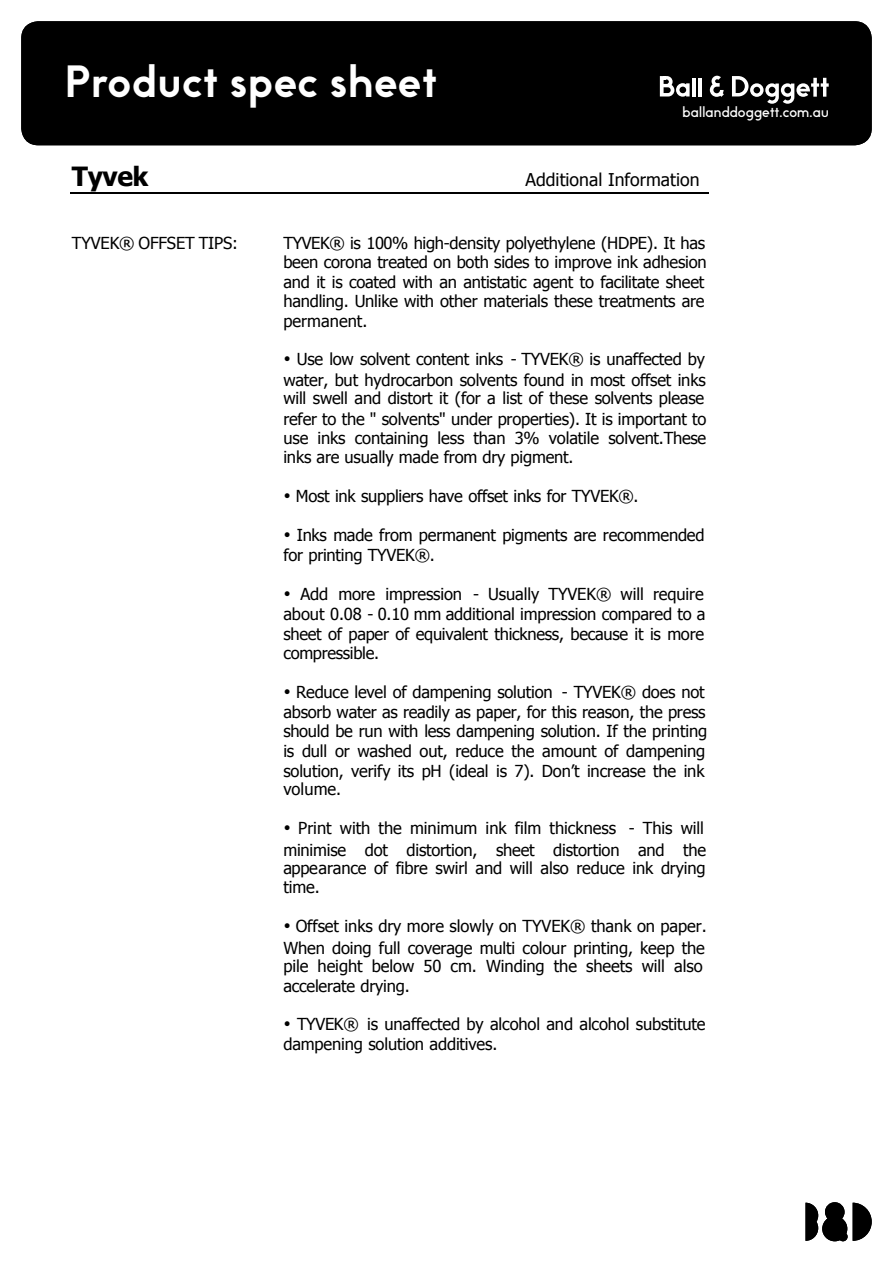
<style>
.page{position:relative;width:893px;height:1263px;background:#fff}
.page>*{position:absolute;margin:0;border:0;box-sizing:border-box;transform-origin:0 0}
.t1{font:700 41.1px "Futwora Pro";letter-spacing:-.03em;color:#fff}
.t2{font:700 26.4px "Tahoma";letter-spacing:-.015em;color:#000}
.t3{font:17.55px "Tahoma";color:#000}
.t4{font:16.5px/20px "Tahoma";letter-spacing:-.01em;color:#000}
.t5{font:13.5px "Futwora Pro";letter-spacing:-.03em;color:#fff}
</style>
<div class="page">
<div style="left:21px;top:21px;width:851px;height:124px;background:#000;border-radius:17px"></div>
<hr style="left:692px;top:78px;width:4px;height:18px;background:#fff">
<hr style="left:698px;top:78px;width:4px;height:18px;background:#fff">
<svg style="left:732px;top:76px;width:97px;height:28px"></svg>
<svg style="left:710px;top:76px;width:14px;height:21px"></svg>
<svg style="left:660px;top:76px;width:30px;height:21px"></svg>
<svg style="left:805px;top:1202px;width:67px;height:39px"></svg>
<hr style="left:70px;top:193px;width:638px;height:1px;background:#000">
<h1 class="t1" style="left:64px;top:51px;width:376px">Product spec sheet</h1>
<p class="t5" style="left:682px;top:102px;width:149px">ballanddoggett.com.au</p>
<h2 class="t2" style="left:72px;top:158px;width:78px">Tyvek</h2>
<p class="t3" style="left:525px;top:168px;width:176px">Additional Information</p>
<p class="t4" style="left:72px;top:232px;width:168px">TYVEK® OFFSET TIPS:</p>
<p class="t4" style="left:283px;top:232px;width:425px;text-align:justify">TYVEK® is 100% high-density polyethylene (HDPE). It has been corona treated on both sides to improve ink adhesion and it is coated with an antistatic agent to facilitate sheet</p>
<p class="t4" style="left:283px;top:290px;width:423px;line-height:20.4px">handling. Unlike with other materials these treatments are permanent.</p>
<p class="t4" style="left:283px;top:347px;width:424px;line-height:21.6px">• Use low solvent content inks - TYVEK® is unaffected by water, but hydrocarbon solvents found in most offset inks</p>
<p class="t4" style="left:283px;top:388px;width:425px">will swell and distort it (for a list of these solvents please refer to the " solvents" under properties). It is important to use inks containing less than 3% volatile solvent.These inks are usually made from dry pigment.</p>
<p class="t4" style="left:283px;top:485px;width:357px">• Most ink suppliers have offset inks for TYVEK®.</p>
<p class="t4" style="left:283px;top:524px;width:423px;line-height:20.4px">• Inks made from permanent pigments are recommended for printing TYVEK®.</p>
<p class="t4" style="left:283px;top:583px;width:424px;text-align:justify">• Add more impression - Usually TYVEK® will require about 0.08 - 0.10 mm additional impression compared to a sheet of paper of equivalent thickness, because it is more compressible.</p>
<p class="t4" style="left:283px;top:681px;width:426px">• Reduce level of dampening solution - TYVEK® does not absorb water as readily as paper, for this reason, the press should be run with less dampening solution. If the printing is dull or washed out, reduce the amount of dampening solution, verify its pH (ideal is 7). Don’t increase the ink</p>
<p class="t4" style="left:283px;top:779px;width:59px">volume.</p>
<p class="t4" style="left:283px;top:816px;width:424px;line-height:21.6px">• Print with the minimum ink film thickness - This will minimise dot distortion, sheet distortion and the</p>
<p class="t4" style="left:283px;top:857px;width:424px;line-height:19.4px">appearance of fibre swirl and will also reduce ink drying time.</p>
<p class="t4" style="left:283px;top:914px;width:425px;line-height:21.6px">• Offset inks dry more slowly on TYVEK® thank on paper.<br>When doing full coverage multi colour printing, keep the</p>
<p class="t4" style="left:283px;top:955px;width:421px;line-height:20.4px">pile height below 50 cm. Winding the sheets will also accelerate drying.</p>
<p class="t4" style="left:283px;top:1013px;width:424px;line-height:20.4px">• TYVEK® is unaffected by alcohol and alcohol substitute dampening solution additives.</p>
</div>
